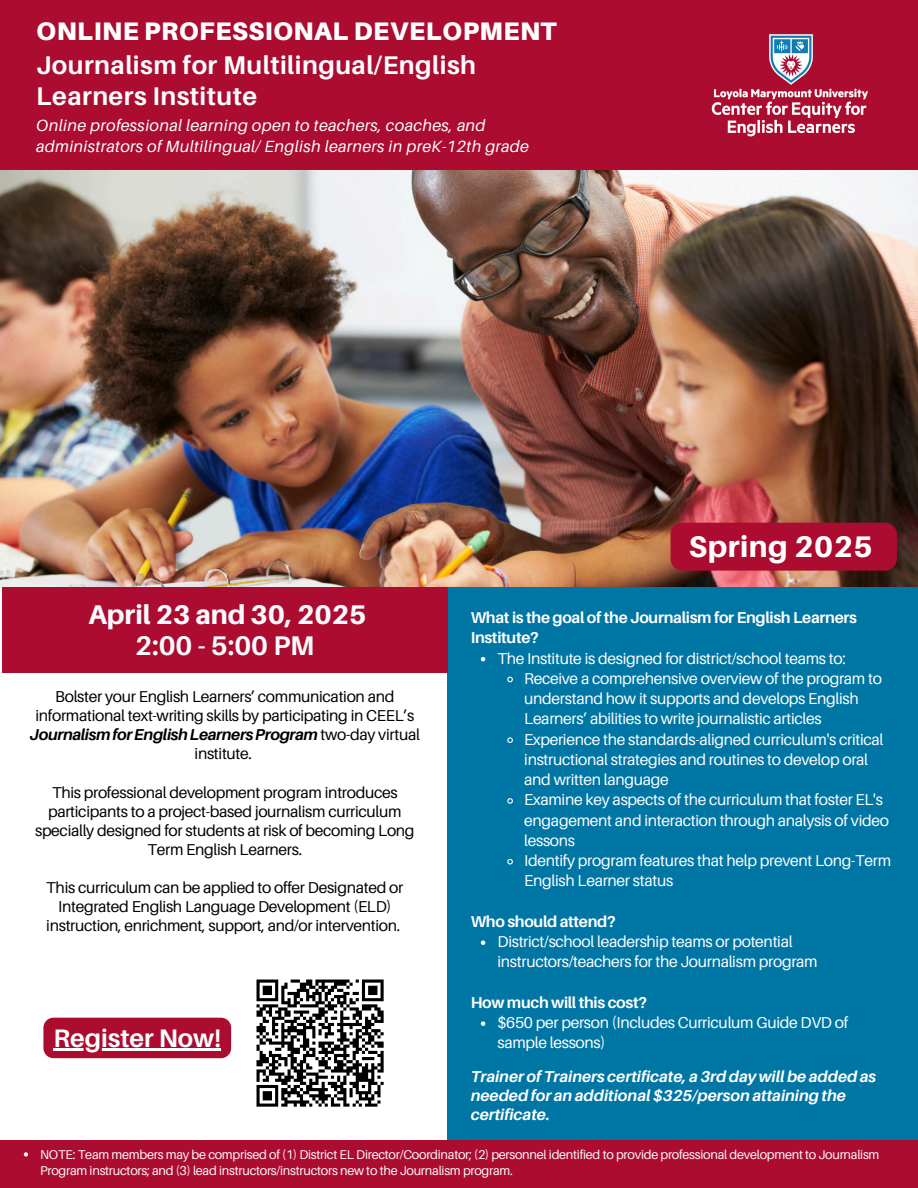
<style>
.page{position:relative;width:918px;height:1188px;background:#fff}
.page>*{position:absolute;margin:0;border:0;box-sizing:border-box;transform-origin:0 0}
.t1{font:800 29.85px "Aileron";letter-spacing:.02em;color:#fff}
.t2{font:800 27px/30.3px "Aileron";color:#f9fafd;text-align:center}
.t3{font:700 25.5px/30.3px "Aileron";letter-spacing:.02em;color:#fff}
.t4{font:900 25.35px "Aileron";letter-spacing:.02em;color:#fff}
.t5{font:700 25.35px "Aileron";color:#fff}
.t6{font:italic 16.2px/21.3px "Aileron";letter-spacing:.025em;color:#fff}
.t7{font:15.75px/20.2px "Aileron";letter-spacing:-.02em;color:#fff}
.t8{font:15.75px/19.2px "Aileron";letter-spacing:-.02em;color:#000;text-align:center}
.t9{font:italic 700 15.75px/19.2px "Aileron";color:#fff}
.t10{font:700 15.75px/20.2px "Aileron";letter-spacing:-.02em;color:#fff}
.t11{font:12.75px/15.9px "Aileron";letter-spacing:-.02em;color:#fbf9fa}
.s1{font-weight:700}
.s2{font-weight:700;font-style:italic}
</style>
<div class="page">
<img style="left:0;top:170px;width:918px;height:418px">
<div style="left:448px;top:587px;width:470px;height:554px;background:#0076a5"></div>
<div style="left:0;top:0;width:918px;height:170px;background:#ab0c2f"></div>
<div style="left:0;top:1141px;width:918px;height:47px;background:#ab0c2f"></div>
<img style="left:711px;top:34px;width:157px;height:103px">
<div style="left:2px;top:587px;width:446px;height:86px;background:#ab0c2f"></div>
<div style="left:671px;top:523px;width:226px;height:48px;background:#ab0c2f;border-radius:12px"></div>
<svg style="left:24px;top:1152px;width:4px;height:5px"></svg>
<svg style="left:481px;top:657px;width:4px;height:4px"></svg>
<svg style="left:507px;top:676px;width:6px;height:7px"></svg>
<svg style="left:507px;top:737px;width:6px;height:6px"></svg>
<svg style="left:507px;top:798px;width:6px;height:6px"></svg>
<svg style="left:507px;top:858px;width:6px;height:7px"></svg>
<svg style="left:481px;top:940px;width:4px;height:5px"></svg>
<svg style="left:481px;top:1021px;width:4px;height:5px"></svg>
<svg style="left:256px;top:979px;width:128px;height:128px"></svg>
<div style="left:43px;top:1018px;width:188px;height:40px;background:#ab0c2f;border-radius:10px"></div>
<hr style="left:54px;top:1048px;width:167px;height:3px;background:#fff">
<p class="t4" style="left:36px;top:15px;width:522px">ONLINE PROFESSIONAL DEVELOPMENT</p>
<h3 class="t3" style="left:36px;top:50px;width:441px">Journalism for Multilingual/English<br>Learners Institute</h3>
<p class="t6" style="left:36px;top:114px;width:494px">Online professional learning open to teachers, coaches, and administrators of Multilingual/ English learners in preK-12th grade</p>
<h2 class="t1" style="left:689px;top:528px;width:185px">Spring 2025</h2>
<h4 class="t2" style="left:88px;top:599px;width:280px">April 23 and 30, 2025<br><span class="s1">2:00 - 5:00 PM</span></h4>
<p class="t10" style="left:471px;top:607px;width:388px">What is the goal of the Journalism for English Learners<br>Institute?</p>
<p class="t7" style="left:497px;top:648px;width:350px">The Institute is designed for district/school teams to:</p>
<p class="t7" style="left:524px;top:668px;width:359px">Receive a comprehensive overview of the program to understand how it supports and develops English<br>Learners’ abilities to write journalistic articles</p>
<p class="t7" style="left:524px;top:729px;width:361px">Experience the standards-aligned curriculum's critical instructional strategies and routines to develop oral and written language</p>
<p class="t7" style="left:524px;top:789px;width:366px">Examine key aspects of the curriculum that foster EL's engagement and interaction through analysis of video lessons</p>
<h4 class="t7" style="left:524px;top:850px;width:368px">Identify program features that help prevent Long-Term<br>English Learner status</h4>
<p class="t10" style="left:471px;top:911px;width:146px">Who should attend?</p>
<h4 class="t7" style="left:497px;top:931px;width:322px">District/school leadership teams or potential instructors/teachers for the Journalism program</h4>
<p class="t10" style="left:471px;top:992px;width:178px">How much will this cost?</p>
<h4 class="t7" style="left:497px;top:1012px;width:352px">$650 per person (Includes Curriculum Guide DVD of</h4>
<h5 class="t5" style="left:54px;top:1022px;width:169px">Register Now!</h5>
<h4 class="t7" style="left:497px;top:1032px;width:109px">sample lessons)</h4>
<h5 class="t9" style="left:471px;top:1067px;width:407px">Trainer of Trainers certificate, a 3rd day will be added as needed for an additional $325/person attaining the certificate.</h5>
<p class="t8" style="left:30px;top:686px;width:392px">Bolster your English Learners’ communication and informational text-writing skills by participating in CEEL’s <span class="s2">JournalismforEnglishLearnersProgram</span> two-day virtual institute.</p>
<h1 class="t8" style="left:35px;top:782px;width:381px">This professional development program introduces participants to a project-based journalism curriculum specially designed for students at risk of becoming Long Term English Learners.</h1>
<h1 class="t8" style="left:46px;top:878px;width:359px">This curriculum can be applied to offer Designated or<br>Integrated English Language Development (ELD) instruction, enrichment, support, and/or intervention.</h1>
<h5 class="t11" style="left:40px;top:1146px;width:841px">NOTE: Team members may be comprised of (1) District EL Director/Coordinator; (2) personnel identified to provide professional development to Journalism<br>Program instructors; and (3) lead instructors/instructors new to the Journalism program.</h5>
</div>
